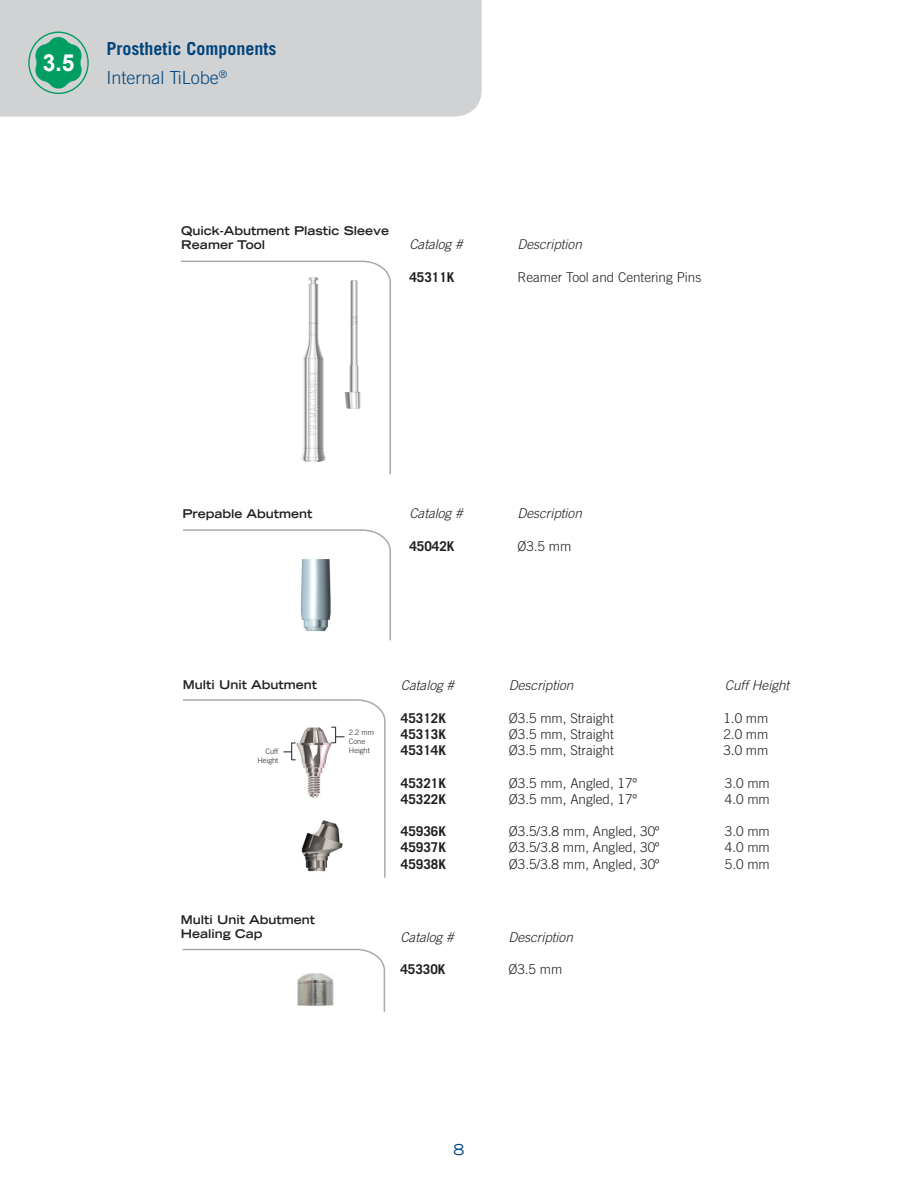
<style>
.page{position:relative;width:918px;height:1188px;background:#fff}
.page>*{position:absolute;margin:0;border:0;box-sizing:border-box;transform-origin:0 0}
.t1{font:700 23.55px "Arial";color:#fff}
.t2{font:700 18px "Trade Gothic LT Std";color:#00467e}
.t3{font:300 18px "Trade Gothic LT Std";color:#00467e}
.t4{font:expanded 15px "Trade Gothic LT Std";color:#00467e}
.t5{font:300 13.5px "Trade Gothic LT Std";color:#231f20}
.t6{font:italic 300 13.5px "Trade Gothic LT Std";color:#231f20}
.t7{font:700 13.5px "Trade Gothic LT Std";color:#231f20}
.t8{font:700 expanded 12px "Trade Gothic LT Std";color:#231f20}
.t9{font:300 7.5px "Trade Gothic LT Std";color:#231f20}
</style>
<div class="page">
<div style="left:0;top:0;width:482px;height:117px;background:#d1d2d4"></div>
<img style="left:344px;top:280px;width:17px;height:129px">
<img style="left:301px;top:277px;width:25px;height:185px">
<img style="left:301px;top:559px;width:30px;height:73px">
<img style="left:297px;top:973px;width:37px;height:33px">
<img style="left:301px;top:820px;width:42px;height:52px">
<img style="left:296px;top:726px;width:40px;height:72px">
<svg style="left:284px;top:743px;width:12px;height:18px"></svg>
<svg style="left:331px;top:727px;width:14px;height:17px"></svg>
<hr style="left:181px;top:261px;width:181px;height:1px;background:#a8a9ad">
<svg style="left:360px;top:260px;width:31px;height:24px"></svg>
<hr style="left:389px;top:282px;width:2px;height:192px;background:#a8a9ad">
<hr style="left:183px;top:699px;width:174px;height:2px;background:#a8a9ad">
<svg style="left:355px;top:699px;width:31px;height:22px"></svg>
<hr style="left:384px;top:721px;width:2px;height:157px;background:#a8a9ad">
<hr style="left:183px;top:529px;width:179px;height:2px;background:#a8a9ad">
<svg style="left:360px;top:529px;width:31px;height:22px"></svg>
<hr style="left:389px;top:551px;width:2px;height:89px;background:#a8a9ad">
<hr style="left:182px;top:949px;width:174px;height:1px;background:#a8a9ad">
<svg style="left:354px;top:948px;width:32px;height:24px"></svg>
<hr style="left:384px;top:970px;width:1px;height:42px;background:#a8a9ad">
<svg style="left:28px;top:31px;width:61px;height:63px;background:#5fb596"></svg>
<h1 class="t1" style="left:43px;top:47px;width:33px">3.5</h1>
<p class="t2" style="left:106px;top:38px;width:172px">Prosthetic Components</p>
<p class="t3" style="left:106px;top:67px;width:122px">Internal TiLobe<sup>®</sup></p>
<p class="t8" style="left:181px;top:223px;width:209px">Quick-Abutment Plastic Sleeve</p>
<p class="t8" style="left:181px;top:237px;width:85px">Reamer Tool</p>
<p class="t6" style="left:409px;top:236px;width:55px">Catalog #</p>
<p class="t6" style="left:517px;top:236px;width:66px">Description</p>
<p class="t7" style="left:409px;top:269px;width:47px">45311K</p>
<p class="t5" style="left:517px;top:269px;width:186px">Reamer Tool and Centering Pins</p>
<p class="t8" style="left:183px;top:505px;width:131px">Prepable Abutment</p>
<p class="t6" style="left:409px;top:505px;width:55px">Catalog #</p>
<p class="t6" style="left:517px;top:505px;width:66px">Description</p>
<p class="t7" style="left:409px;top:538px;width:47px">45042K</p>
<p class="t5" style="left:517px;top:538px;width:56px">Ø3.5 mm</p>
<p class="t8" style="left:183px;top:677px;width:136px">Multi Unit Abutment</p>
<p class="t9" style="left:265px;top:747px;width:14px">Cuff</p>
<p class="t9" style="left:258px;top:756px;width:22px">Height</p>
<p class="t8" style="left:181px;top:912px;width:136px">Multi Unit Abutment</p>
<p class="t8" style="left:181px;top:926px;width:83px">Healing Cap</p>
<p class="t9" style="left:349px;top:728px;width:27px">2.2 mm</p>
<p class="t9" style="left:349px;top:737px;width:18px">Cone</p>
<p class="t9" style="left:349px;top:746px;width:22px">Height</p>
<p class="t6" style="left:401px;top:678px;width:55px">Catalog #</p>
<p class="t6" style="left:509px;top:678px;width:66px">Description</p>
<p class="t6" style="left:725px;top:678px;width:66px">Cuff Height</p>
<p class="t7" style="left:401px;top:710px;width:47px">45312K</p>
<p class="t5" style="left:509px;top:710px;width:107px">Ø3.5 mm, Straight</p>
<p class="t5" style="left:723px;top:710px;width:47px">1.0 mm</p>
<p class="t7" style="left:401px;top:726px;width:47px">45313K</p>
<p class="t5" style="left:509px;top:726px;width:107px">Ø3.5 mm, Straight</p>
<p class="t5" style="left:723px;top:726px;width:47px">2.0 mm</p>
<p class="t7" style="left:401px;top:742px;width:47px">45314K</p>
<p class="t5" style="left:509px;top:742px;width:107px">Ø3.5 mm, Straight</p>
<p class="t5" style="left:723px;top:742px;width:47px">3.0 mm</p>
<p class="t7" style="left:401px;top:774px;width:47px">45321K</p>
<p class="t5" style="left:509px;top:775px;width:129px">Ø3.5 mm, Angled, 17º</p>
<p class="t5" style="left:725px;top:775px;width:47px">3.0 mm</p>
<p class="t7" style="left:401px;top:791px;width:47px">45322K</p>
<p class="t5" style="left:509px;top:791px;width:129px">Ø3.5 mm, Angled, 17º</p>
<p class="t5" style="left:725px;top:791px;width:47px">4.0 mm</p>
<p class="t7" style="left:401px;top:823px;width:47px">45936K</p>
<p class="t5" style="left:509px;top:823px;width:152px">Ø3.5/3.8 mm, Angled, 30º</p>
<p class="t5" style="left:725px;top:823px;width:47px">3.0 mm</p>
<p class="t7" style="left:401px;top:839px;width:47px">45937K</p>
<p class="t5" style="left:509px;top:840px;width:152px">Ø3.5/3.8 mm, Angled, 30º</p>
<p class="t5" style="left:725px;top:840px;width:47px">4.0 mm</p>
<p class="t7" style="left:401px;top:855px;width:47px">45938K</p>
<p class="t5" style="left:509px;top:856px;width:152px">Ø3.5/3.8 mm, Angled, 30º</p>
<p class="t5" style="left:725px;top:856px;width:47px">5.0 mm</p>
<p class="t6" style="left:400px;top:929px;width:55px">Catalog #</p>
<p class="t6" style="left:508px;top:929px;width:66px">Description</p>
<p class="t7" style="left:400px;top:961px;width:47px">45330K</p>
<p class="t5" style="left:508px;top:961px;width:56px">Ø3.5 mm</p>
<p class="t4" style="left:454px;top:1139px;width:12px">8</p>
</div>
